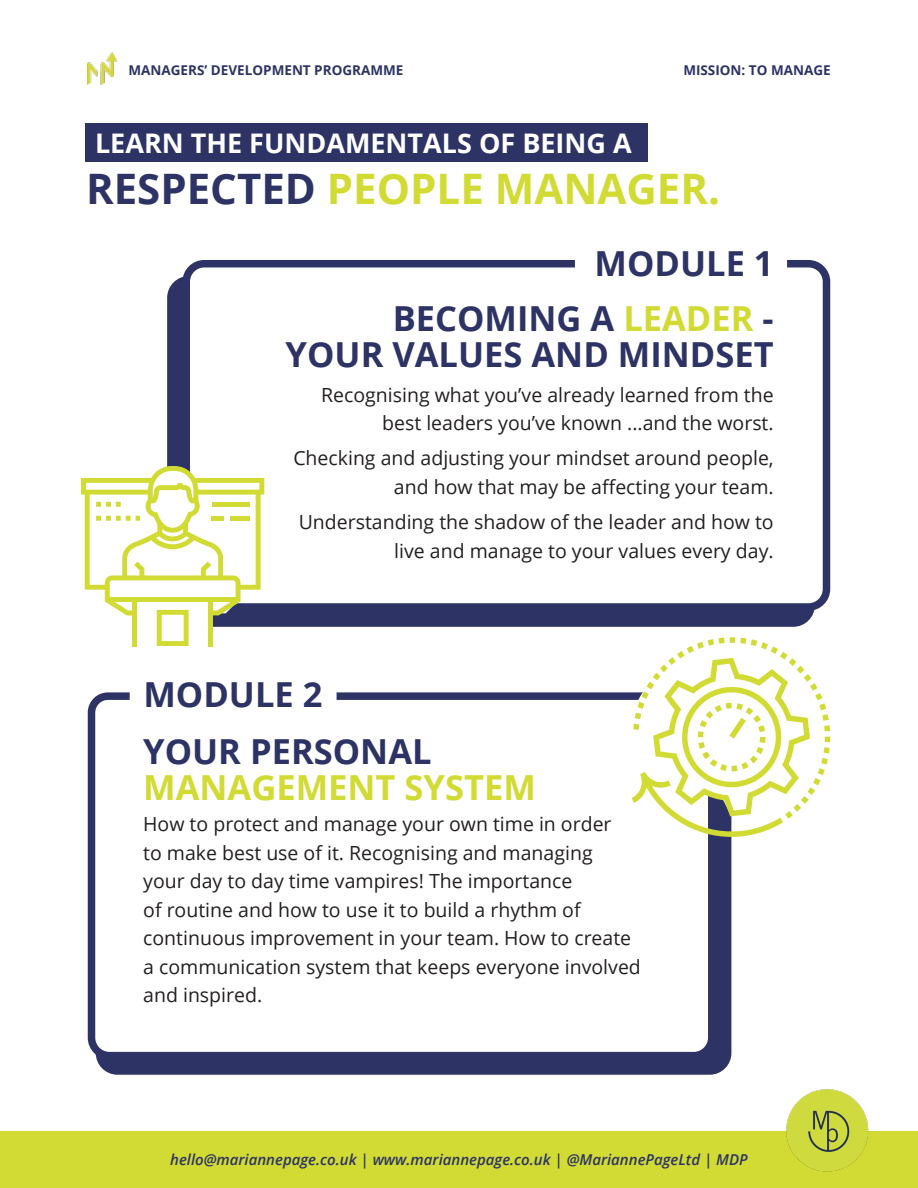
<style>
.page{position:relative;width:918px;height:1188px;background:#fff}
.page>*{position:absolute;margin:0;border:0;box-sizing:border-box;transform-origin:0 0}
.t1{font:700 42px "Open Sans";color:#d1db34}
.t2{font:700 34.5px "Open Sans";color:#2d3364}
.t3{font:700 34.5px "Open Sans";color:#d1db34}
.t4{font:700 27px "Open Sans";color:#fff}
.t5{font:19.5px/28.5px "Open Sans";color:#231f20;text-align:right}
.t6{font:italic 600 15px "Open Sans";color:#2d3364}
.t7{font:700 13.5px "Open Sans";color:#2d3364}
.s1{color:#2d3364}
.s2{color:#d1db34}
</style>
<div class="page">
<div style="left:0;top:1131px;width:918px;height:57px;background:#d1db34"></div>
<img style="left:786px;top:1089px;width:83px;height:83px">
<img style="left:86px;top:52px;width:32px;height:33px">
<div style="left:96px;top:724px;width:635px;height:351px;background:#2d3364;border:8px solid #2d3364;border-radius:18px"></div>
<div style="left:167px;top:276px;width:648px;height:351px;background:#2d3364;border:8px solid #2d3364;border-radius:18px"></div>
<div style="left:86px;top:123px;width:562px;height:39px;background:#2d3364"></div>
<div style="left:88px;top:692px;width:628px;height:367px;background:#fff;border:8px solid #2d3364;border-radius:18px"></div>
<div style="left:182px;top:260px;width:648px;height:351px;background:#fff;border:8px solid #2d3364;border-radius:18px"></div>
<svg style="left:632px;top:637px;width:198px;height:200px"></svg>
<svg style="left:81px;top:466px;width:183px;height:181px"></svg>
<p class="t7" style="left:129px;top:61px;width:276px">MANAGERS’ DEVELOPMENT PROGRAMME</p>
<p class="t7" style="left:683px;top:61px;width:149px">MISSION: TO MANAGE</p>
<p class="t4" style="left:95px;top:124px;width:538px">LEARN THE FUNDAMENTALS OF BEING A</p>
<p class="t1" style="left:86px;top:159px;width:636px"><span class="s1">RESPECTED</span> PEOPLE MANAGER.</p>
<p class="t2" style="left:595px;top:239px;width:181px">MODULE 1</p>
<p class="t2" style="left:393px;top:294px;width:382px">BECOMING A <span class="s2">LEADER</span> -</p>
<p class="t2" style="left:286px;top:330px;width:490px">YOUR VALUES AND MINDSET</p>
<p class="t5" style="left:321px;top:380px;width:454px">Recognising what you’ve already learned from the best leaders you’ve known ...and the worst.</p>
<p class="t5" style="left:293px;top:444px;width:482px">Checking and adjusting your mindset around people, and how that may be affecting your team.</p>
<p class="t5" style="left:299px;top:507px;width:477px">Understanding the shadow of the leader and how to live and manage to your values every day.</p>
<p class="t2" style="left:143px;top:670px;width:181px">MODULE 2</p>
<p class="t2" style="left:143px;top:727px;width:290px">YOUR PERSONAL</p>
<p class="t3" style="left:143px;top:763px;width:394px">MANAGEMENT SYSTEM</p>
<p class="t5" style="left:143px;top:809px;width:499px;text-align:left">How to protect and manage your own time in order<br>to make best use of it. Recognising and managing<br>your day to day time vampires! The importance<br>of routine and how to use it to build a rhythm of continuous improvement in your team. How to create a communication system that keeps everyone involved and inspired.</p>
<p class="t6" style="left:170px;top:1149px;width:579px">hello@mariannepage.co.uk | www.mariannepage.co.uk | @MariannePageLtd | MDP</p>
</div>
